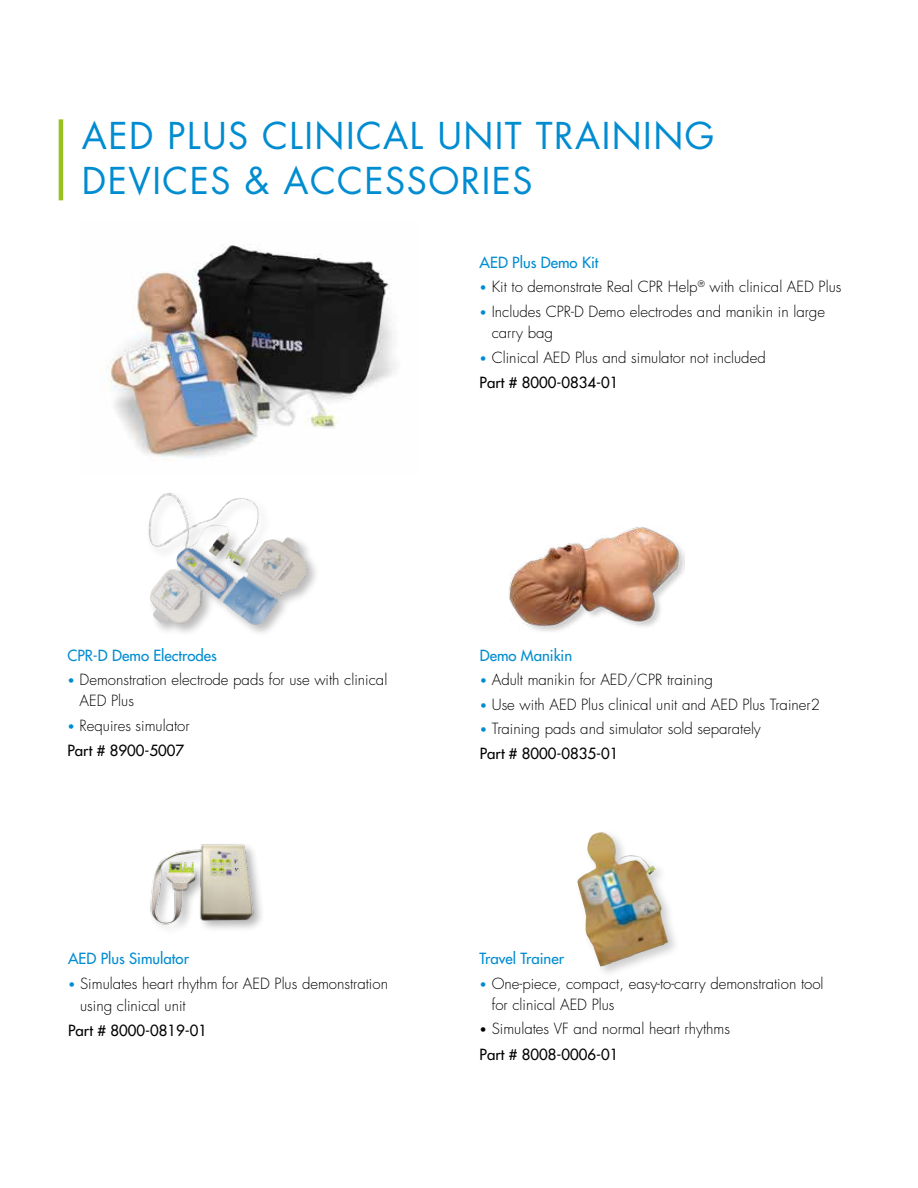
<style>
.page{position:relative;width:918px;height:1188px;background:#fff}
.page>*{position:absolute;margin:0;border:0;box-sizing:border-box;transform-origin:0 0}
.t1{font:36px/45px "Futura Std";letter-spacing:.04em;color:#008cd1}
.t2{font:300 15px/21px "Futura Std";color:#000}
.t3{font:500 15px "Futura Std";color:#008cd1}
.t4{font:500 15px "Futura Std";color:#000}
.s1{font-size:12px;color:#008cd1}
.s2{font-weight:500}
.s3{font-size:12px}
</style>
<div class="page">
<hr style="left:59px;top:119px;width:4px;height:81px;background:#98c21f">
<img style="left:577px;top:832px;width:92px;height:135px">
<img style="left:509px;top:527px;width:176px;height:105px">
<img style="left:150px;top:844px;width:112px;height:85px">
<img style="left:108px;top:244px;width:288px;height:211px">
<div style="left:146px;top:490px;width:174px;height:148px;background:#000;opacity:.27"></div>
<img style="left:148px;top:426px;width:199px;height:199px">
<h1 class="t1" style="left:82px;top:116px;width:634px">AED PLUS CLINICAL UNIT TRAINING<br>DEVICES &amp; ACCESSORIES</h1>
<p class="t3" style="left:480px;top:254px;width:120px">AED Plus Demo Kit</p>
<p class="t2" style="left:480px;top:277px;width:363px"><span class="s1">•</span> Kit to demonstrate Real CPR Help<sup>®</sup> with clinical AED Plus</p>
<p class="t2" style="left:492px;top:302px;width:335px;text-indent:-12px"><span class="s1">•</span> Includes CPR-D Demo electrodes and manikin in large carry bag</p>
<p class="t2" style="left:480px;top:346px;width:288px;line-height:25px"><span class="s1">•</span> Clinical AED Plus and simulator not included<br><span class="s2">Part # 8000-0834-01</span></p>
<p class="t3" style="left:67px;top:647px;width:151px">CPR-D Demo Electrodes</p>
<p class="t2" style="left:80px;top:670px;width:309px;text-indent:-12px"><span class="s1">•</span> Demonstration electrode pads for use with clinical<br>AED Plus</p>
<p class="t2" style="left:67px;top:714px;width:124px;line-height:25px"><span class="s1">•</span> Requires simulator<br><span class="s2">Part # 8900-5007</span></p>
<p class="t3" style="left:68px;top:951px;width:122px">AED Plus Simulator</p>
<p class="t2" style="left:80px;top:974px;width:309px;line-height:21.6px;text-indent:-12px"><span class="s1">•</span> Simulates heart rhythm for AED Plus demonstration using clinical unit</p>
<p class="t4" style="left:68px;top:1022px;width:140px">Part # 8000-0819-01</p>
<p class="t3" style="left:480px;top:648px;width:94px">Demo Manikin</p>
<p class="t2" style="left:480px;top:671px;width:235px"><span class="s1">•</span> Adult manikin for AED/CPR training</p>
<p class="t2" style="left:480px;top:695px;width:342px"><span class="s1">•</span> Use with AED Plus clinical unit and AED Plus Trainer2</p>
<p class="t2" style="left:480px;top:718px;width:283px;line-height:24.5px"><span class="s1">•</span> Training pads and simulator sold separately<br><span class="s2">Part # 8000-0835-01</span></p>
<p class="t3" style="left:480px;top:951px;width:86px">Travel Trainer</p>
<p class="t2" style="left:492px;top:974px;width:333px;text-indent:-12px"><span class="s1">•</span> One-piece, compact, easy-to-carry demonstration tool for clinical AED Plus</p>
<p class="t2" style="left:480px;top:1018px;width:252px;line-height:25px"><span class="s3">•</span> Simulates VF and normal heart rhythms<br><span class="s2">Part # 8008-0006-01</span></p>
</div>
